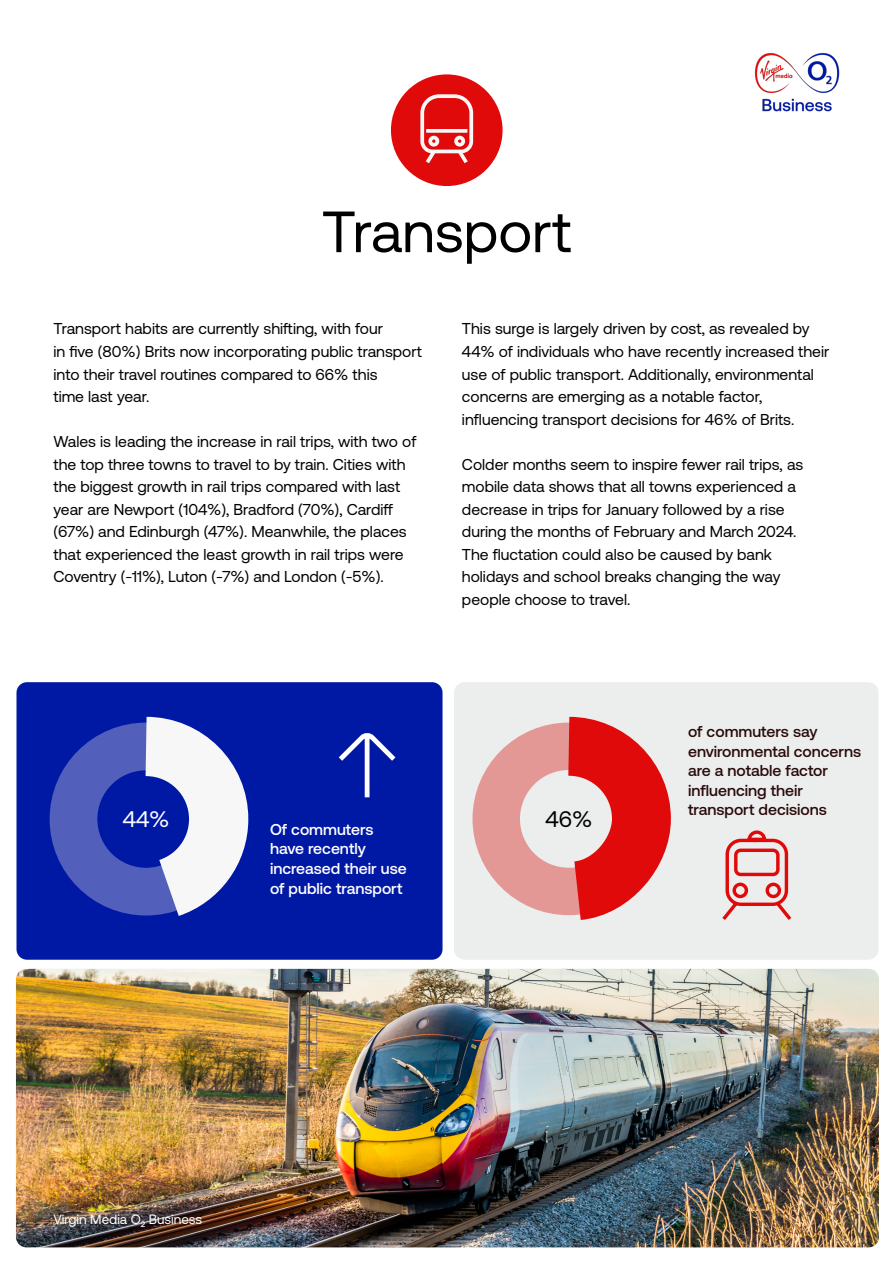
<style>
.page{position:relative;width:893px;height:1263px;background:#fff}
.page>*{position:absolute;margin:0;border:0;box-sizing:border-box;transform-origin:0 0}
.t1{font:58.05px "Aeonik Pro";color:#000}
.t2{font:22.5px "Aeonik Pro";color:#fff}
.t3{font:22.5px "Aeonik Pro";color:#000}
.t4{font:15.75px/22.5px "Aeonik Pro";color:#000}
.t5{font:500 15.75px/19.5px "Aeonik Pro";color:#2a0a0a}
.t6{font:500 15.75px/19.5px "Aeonik Pro";color:#fff}
.t7{font:13.5px "Aeonik Pro";color:#fff}
</style>
<div class="page">
<img style="left:754px;top:52px;width:86px;height:60px">
<img style="left:16px;top:969px;width:863px;height:278px">
<div style="left:391px;top:74px;width:112px;height:112px;background:#e10a0a;border-radius:50%"></div>
<svg style="left:420px;top:94px;width:54px;height:70px"></svg>
<div style="left:16px;top:682px;width:426px;height:278px;background:#0019a5;border-radius:10px"></div>
<div style="left:454px;top:682px;width:424px;height:278px;background:#eceded;border-radius:10px"></div>
<div style="left:50px;top:723px;width:193px;height:192px;border:48px solid #525fbb;border-radius:50%"></div>
<svg style="left:87px;top:716px;width:191px;height:244px"></svg>
<svg style="left:338px;top:733px;width:58px;height:65px"></svg>
<div style="left:472px;top:722px;width:193px;height:193px;border:47px solid #e39895;border-radius:50%"></div>
<svg style="left:510px;top:716px;width:161px;height:204px"></svg>
<svg style="left:722px;top:830px;width:70px;height:90px"></svg>
<p class="t1" style="left:322px;top:200px;width:251px">Transport</p>
<p class="t4" style="left:53px;top:318px;width:370px">Transport habits are currently shifting, with four<br>in five (80%) Brits now incorporating public transport into their travel routines compared to 66% this<br>time last year.</p>
<p class="t4" style="left:53px;top:430px;width:364px">Wales is leading the increase in rail trips, with two of the top three towns to travel to by train. Cities with the biggest growth in rail trips compared with last year are Newport (104%), Bradford (70%), Cardiff (67%) and Edinburgh (47%). Meanwhile, the places that experienced the least growth in rail trips were Coventry (-11%), Luton (-7%) and London (-5%).</p>
<p class="t4" style="left:462px;top:318px;width:369px">This surge is largely driven by cost, as revealed by 44% of individuals who have recently increased their use of public transport. Additionally, environmental concerns are emerging as a notable factor, influencing transport decisions for 46% of Brits.</p>
<p class="t4" style="left:462px;top:453px;width:343px">Colder months seem to inspire fewer rail trips, as mobile data shows that all towns experienced a decrease in trips for January followed by a rise during the months of February and March 2024.<br>The fluctation could also be caused by bank holidays and school breaks changing the way people choose to travel.</p>
<p class="t2" style="left:123px;top:807px;width:48px">44%</p>
<p class="t6" style="left:270px;top:820px;width:138px">Of commuters have recently increased their use of public transport</p>
<p class="t3" style="left:545px;top:806px;width:48px">46%</p>
<p class="t5" style="left:688px;top:722px;width:175px">of commuters say environmental concerns are a notable factor influencing their transport decisions</p>
<p class="t7" style="left:53px;top:1212px;width:150px">Virgin Media O<sub>2</sub> Business</p>
</div>
